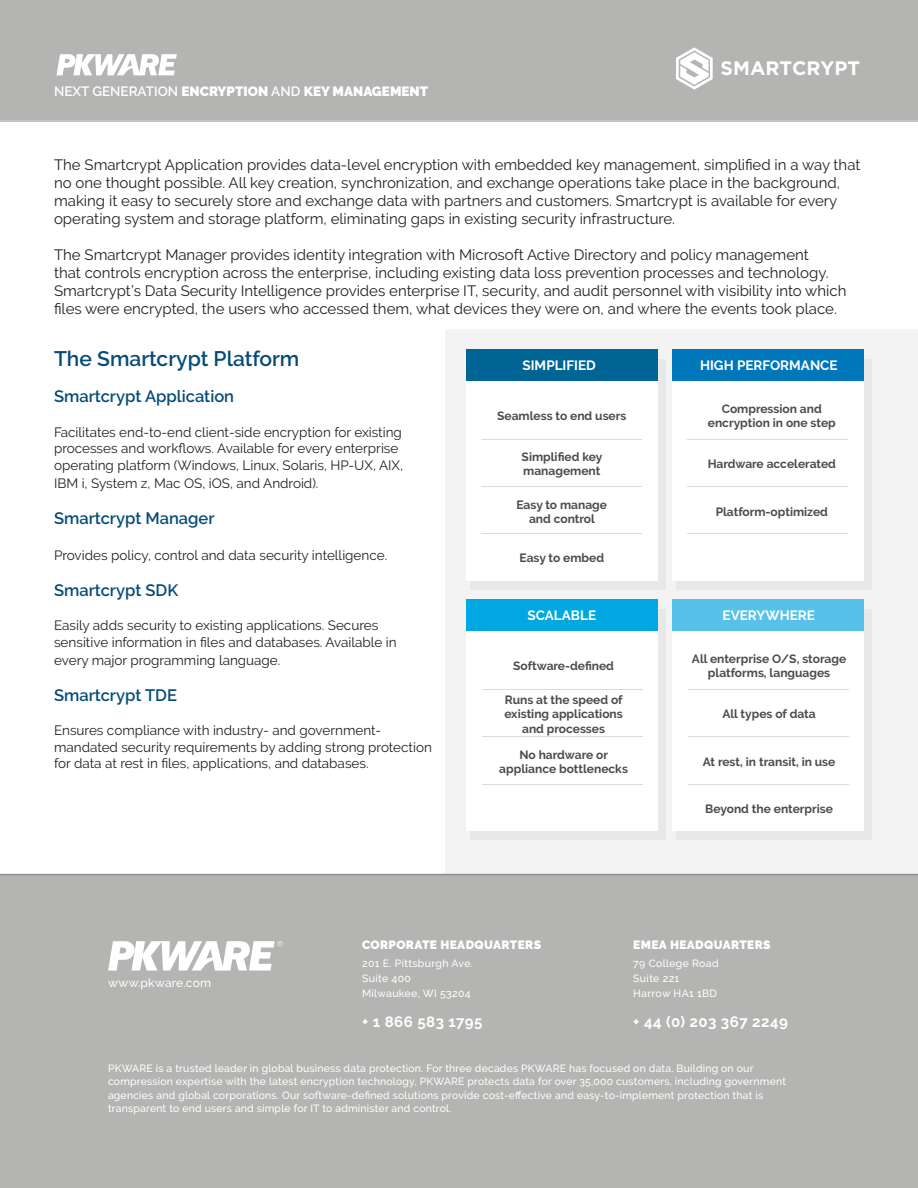
<style>
.page{position:relative;width:918px;height:1188px;background:#fff}
.page>*{position:absolute;margin:0;border:0;box-sizing:border-box;transform-origin:0 0}
.t1{font:600 21px "Raleway";color:#064c78}
.t2{font:700 19.5px "Gotham";color:#fff}
.t3{font:600 16.5px "Raleway";color:#064c78}
.t4{font:15px/18px "Raleway";color:#231f20}
.t5{font:700 15px "Raleway";letter-spacing:.03em;color:#fff}
.t6{font:13.5px/16.5px "Raleway";color:#231f20}
.t7{font:700 13.5px "Raleway";color:#fff}
.t8{font:900 13.5px "Raleway";color:#fff}
.t9{font:700 12px/14.4px "Raleway";color:#4b4c4d;text-align:center}
.t10{font:900 12px "Raleway";letter-spacing:.03em;color:#fff}
.t11{font:500 12px "Raleway";letter-spacing:.015em;color:#fff}
.t12{font:500 10.5px/15px "Raleway";letter-spacing:.02em;color:#fff}
.s1{font-weight:600}
</style>
<div class="page">
<div style="left:0;top:874px;width:918px;height:314px;background:#b4b4b3"></div>
<div style="left:0;top:0;width:918px;height:120px;background:#b4b4b3"></div>
<svg style="left:108px;top:941px;width:175px;height:30px"></svg>
<svg style="left:56px;top:54px;width:120px;height:21px"></svg>
<hr style="left:0;top:120px;width:918px;height:2px;background:#636366">
<hr style="left:0;top:874px;width:918px;height:1px;background:#636366">
<svg style="left:676px;top:47px;width:37px;height:43px"></svg>
<div style="left:446px;top:329px;width:472px;height:545px;background:#f3f3f3"></div>
<div style="left:677px;top:360px;width:195px;height:230px;background:#e6e8e9"></div>
<div style="left:471px;top:360px;width:195px;height:230px;background:#e6e8e9"></div>
<div style="left:467px;top:349px;width:191px;height:32px;background:#006495"></div>
<div style="left:467px;top:381px;width:191px;height:199px;background:#fff"></div>
<hr style="left:482px;top:533px;width:160px;height:1px;background:#dadada">
<hr style="left:482px;top:486px;width:160px;height:1px;background:#dadada">
<hr style="left:482px;top:439px;width:160px;height:1px;background:#dadada">
<div style="left:672px;top:349px;width:192px;height:32px;background:#0076bb"></div>
<div style="left:672px;top:381px;width:192px;height:199px;background:#fff"></div>
<hr style="left:688px;top:533px;width:160px;height:1px;background:#dadada">
<hr style="left:688px;top:486px;width:160px;height:1px;background:#dadada">
<hr style="left:688px;top:439px;width:160px;height:1px;background:#dadada">
<div style="left:471px;top:610px;width:195px;height:230px;background:#e6e8e9"></div>
<div style="left:677px;top:610px;width:195px;height:230px;background:#e6e8e9"></div>
<div style="left:467px;top:599px;width:191px;height:32px;background:#00a7e0"></div>
<div style="left:467px;top:631px;width:191px;height:200px;background:#fff"></div>
<hr style="left:482px;top:784px;width:161px;height:1px;background:#dadada">
<hr style="left:482px;top:736px;width:161px;height:1px;background:#dadada">
<hr style="left:482px;top:689px;width:161px;height:1px;background:#dadada">
<div style="left:673px;top:599px;width:191px;height:32px;background:#57c1e9"></div>
<div style="left:673px;top:631px;width:191px;height:200px;background:#fff"></div>
<hr style="left:688px;top:784px;width:161px;height:1px;background:#dadada">
<hr style="left:688px;top:736px;width:161px;height:1px;background:#dadada">
<hr style="left:688px;top:689px;width:161px;height:1px;background:#dadada">
<p class="t8" style="left:54px;top:83px;width:376px"><span class="s1">NEXT GENERATION</span> ENCRYPTION <span class="s1">AND</span> KEY MANAGEMENT</p>
<h2 class="t2" style="left:721px;top:57px;width:141px">SMARTCRYPT</h2>
<p class="t4" style="left:54px;top:156px;width:808px">The Smartcrypt Application provides data-level encryption with embedded key management, simplified in a way that no one thought possible. All key creation, synchronization, and exchange operations take place in the background, making it easy to securely store and exchange data with partners and customers. Smartcrypt is available for every operating system and storage platform, eliminating gaps in existing security infrastructure.</p>
<p class="t4" style="left:54px;top:246px;width:794px">The Smartcrypt Manager provides identity integration with Microsoft Active Directory and policy management<br>that controls encryption across the enterprise, including existing data loss prevention processes and technology.<br>Smartcrypt’s Data Security Intelligence provides enterprise IT, security, and audit personnel with visibility into which files were encrypted, the users who accessed them, what devices they were on, and where the events took place.</p>
<p class="t1" style="left:54px;top:347px;width:247px">The Smartcrypt Platform</p>
<p class="t3" style="left:54px;top:387px;width:182px">Smartcrypt Application</p>
<p class="t6" style="left:54px;top:424px;width:351px">Facilitates end-to-end client-side encryption for existing processes and workflows. Available for every enterprise operating platform (Windows, Linux, Solaris, HP-UX, AIX,</p>
<p class="t6" style="left:54px;top:475px;width:266px">IBM i, System z, Mac OS, iOS, and Android).</p>
<p class="t3" style="left:54px;top:508px;width:162px">Smartcrypt Manager</p>
<p class="t6" style="left:54px;top:547px;width:335px">Provides policy, control and data security intelligence.</p>
<p class="t3" style="left:54px;top:580px;width:126px">Smartcrypt SDK</p>
<p class="t6" style="left:54px;top:617px;width:344px">Easily adds security to existing applications. Secures sensitive information in files and databases. Available in</p>
<p class="t6" style="left:54px;top:652px;width:228px">every major programming language.</p>
<p class="t3" style="left:54px;top:685px;width:124px">Smartcrypt TDE</p>
<p class="t6" style="left:54px;top:722px;width:379px">Ensures compliance with industry- and government&shy;mandated security requirements by adding strong protection for data at rest in files, applications, and databases.</p>
<p class="t7" style="left:523px;top:358px;width:75px">SIMPLIFIED</p>
<p class="t7" style="left:700px;top:358px;width:139px">HIGH PERFORMANCE</p>
<p class="t9" style="left:497px;top:409px;width:131px">Seamless to end users</p>
<p class="t9" style="left:708px;top:401px;width:130px">Compression and encryption in one step</p>
<p class="t9" style="left:522px;top:449px;width:82px;text-align:left">Simplified key management</p>
<p class="t9" style="left:708px;top:457px;width:130px">Hardware accelerated</p>
<p class="t9" style="left:517px;top:497px;width:92px">Easy to manage and control</p>
<p class="t9" style="left:716px;top:505px;width:114px">Platform-optimized</p>
<p class="t9" style="left:520px;top:551px;width:86px">Easy to embed</p>
<p class="t7" style="left:528px;top:608px;width:70px">SCALABLE</p>
<p class="t7" style="left:723px;top:608px;width:94px">EVERYWHERE</p>
<p class="t9" style="left:513px;top:659px;width:102px">Software-defined</p>
<p class="t9" style="left:692px;top:652px;width:156px">All enterprise O/S, storage platforms, languages</p>
<p class="t9" style="left:504px;top:692px;width:120px">Runs at the speed of existing applications and processes</p>
<p class="t9" style="left:722px;top:707px;width:95px">All types of data</p>
<p class="t9" style="left:499px;top:748px;width:130px">No hardware or appliance bottlenecks</p>
<p class="t9" style="left:703px;top:755px;width:134px">At rest, in transit, in use</p>
<p class="t9" style="left:705px;top:801px;width:129px">Beyond the enterprise</p>
<p class="t11" style="left:108px;top:976px;width:105px">www.pkware.com</p>
<p class="t10" style="left:362px;top:938px;width:181px">CORPORATE HEADQUARTERS</p>
<p class="t12" style="left:362px;top:956px;width:112px">201 E. Pittsburgh Ave.<br>Suite 400<br>Milwaukee, WI 53204</p>
<p class="t5" style="left:362px;top:1013px;width:122px">+ 1 866 583 1795</p>
<p class="t10" style="left:633px;top:938px;width:139px">EMEA HEADQUARTERS</p>
<p class="t12" style="left:633px;top:956px;width:87px">79 College Road<br>Suite 221<br>Harrow HA1 1BD</p>
<p class="t5" style="left:633px;top:1013px;width:156px">+ 44 (0) 203 367 2249</p>
<p class="t12" style="left:108px;top:1061px;width:680px;line-height:13.5px">PKWARE is a trusted leader in global business data protection. For three decades PKWARE has focused on data. Building on our compression expertise with the latest encryption technology, PKWARE protects data for over 35,000 customers, including government agencies and global corporations. Our software-defined solutions provide cost-effective and easy-to-implement protection that is transparent to end users and simple for IT to administer and control.</p>
</div>
